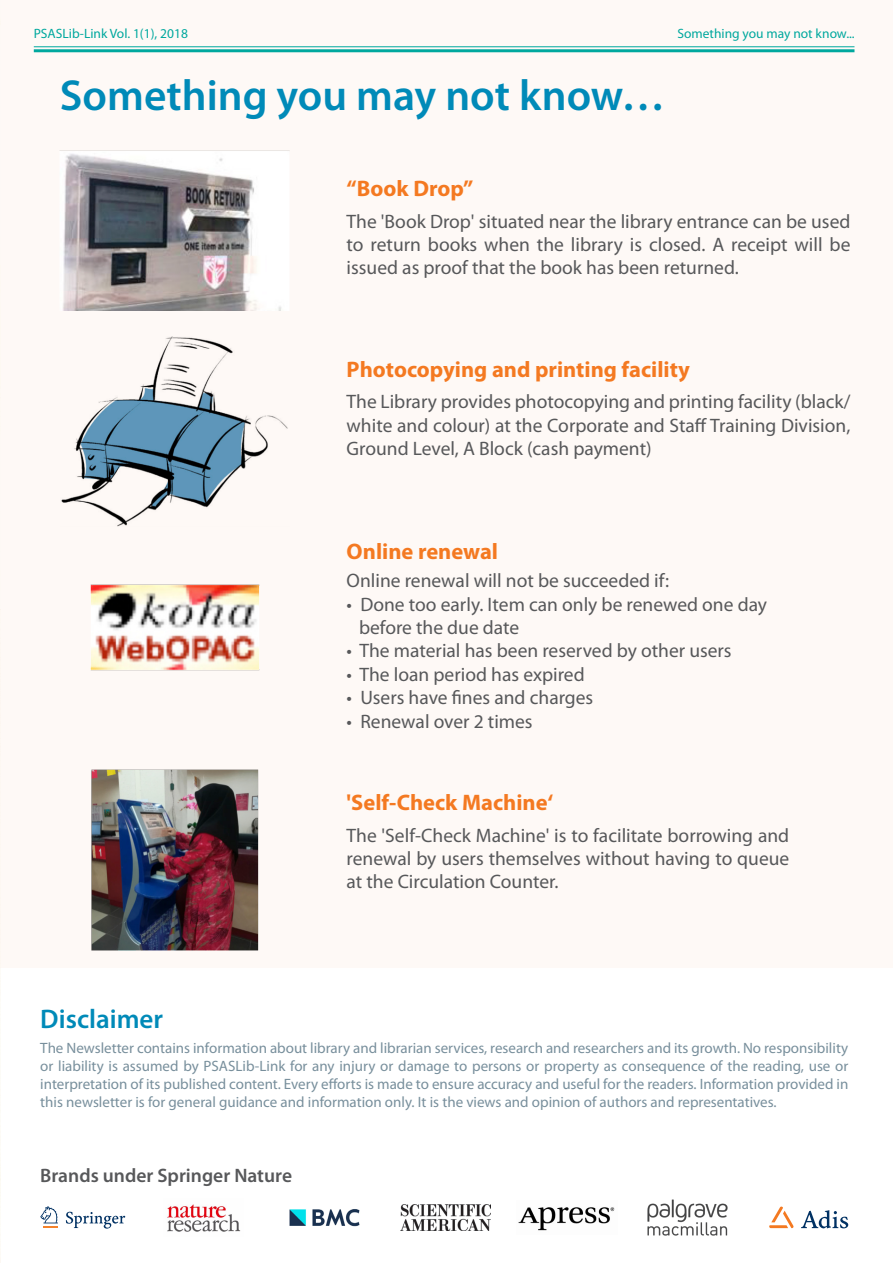
<style>
.page{position:relative;width:893px;height:1263px;background:#fff}
.page>*{position:absolute;margin:0;border:0;box-sizing:border-box;transform-origin:0 0}
.t1{font:600 43.5px "Myriad Pro";color:#008ab8}
.t2{font:600 27px "Myriad Pro";color:#008ab8}
.t3{font:700 22.5px "Myriad Pro";color:#f47921}
.t4{font:19.5px/23.4px "Myriad Pro";color:#57585a;text-align:justify}
.t5{font:600 19.5px "Myriad Pro";color:#57585a}
.t6{font:15px/18px "Myriad Pro";color:#788f9c;text-align:justify}
.t7{font:13.5px "Myriad Pro";color:#00a89e}
</style>
<div class="page">
<div style="left:0;top:0;width:893px;height:967px;background:#fef9f6"></div>
<img style="left:0;top:967px;width:1px;height:296px">
<svg style="left:40px;top:1206px;width:18px;height:22px"></svg>
<svg style="left:66px;top:1212px;width:59px;height:16px"></svg>
<img style="left:167px;top:1204px;width:74px;height:28px">
<img style="left:289px;top:1209px;width:71px;height:18px">
<img style="left:401px;top:1204px;width:90px;height:26px">
<img style="left:518px;top:1207px;width:97px;height:24px">
<img style="left:647px;top:1199px;width:81px;height:37px">
<svg style="left:801px;top:1210px;width:47px;height:18px"></svg>
<svg style="left:769px;top:1206px;width:25px;height:22px"></svg>
<hr style="left:34px;top:46px;width:820px;height:1px;background:#00a89e">
<hr style="left:34px;top:49px;width:820px;height:3px;background:#00a89e">
<img style="left:63px;top:154px;width:218px;height:157px">
<img style="left:61px;top:337px;width:227px;height:189px">
<img style="left:91px;top:770px;width:167px;height:180px">
<img style="left:90px;top:585px;width:169px;height:85px">
<p class="t7" style="left:34px;top:25px;width:156px">PSASLib-Link Vol. 1(1), 2018</p>
<p class="t7" style="left:677px;top:25px;width:179px">Something you may not know...</p>
<p class="t1" style="left:60px;top:68px;width:607px">Something you may not know…</p>
<p class="t3" style="left:347px;top:173px;width:128px">“Book Drop”</p>
<p class="t4" style="left:347px;top:209px;width:505px">The 'Book Drop' situated near the library entrance can be used to return books when the library is closed. A receipt will be issued as proof that the book has been returned.</p>
<p class="t3" style="left:347px;top:354px;width:345px">Photocopying and printing facility</p>
<p class="t4" style="left:347px;top:390px;width:505px">The Library provides photocopying and printing facility (black/ white and colour) at the Corporate and Staff Training Division, Ground Level, A Block (cash payment)</p>
<p class="t3" style="left:347px;top:537px;width:153px">Online renewal</p>
<p class="t4" style="left:347px;top:568px;width:324px">Online renewal will not be succeeded if:</p>
<p class="t4" style="left:359px;top:592px;width:410px;text-indent:-12px">• Done too early. Item can only be renewed one day before the due date</p>
<p class="t4" style="left:347px;top:639px;width:387px">• The material has been reserved by other users</p>
<p class="t4" style="left:347px;top:662px;width:240px">• The loan period has expired</p>
<p class="t4" style="left:347px;top:685px;width:248px">• Users have fines and charges</p>
<p class="t4" style="left:347px;top:709px;width:188px">• Renewal over 2 times</p>
<p class="t2" style="left:40px;top:1001px;width:124px">Disclaimer</p>
<p class="t3" style="left:347px;top:787px;width:208px">'Self-Check Machine‘</p>
<p class="t4" style="left:347px;top:823px;width:444px">The 'Self-Check Machine' is to facilitate borrowing and renewal by users themselves without having to queue at the Circulation Counter.</p>
<p class="t6" style="left:40px;top:1039px;width:809px">The Newsletter contains information about library and librarian services, research and researchers and its growth. No responsibility or liability is assumed by PSASLib-Link for any injury or damage to persons or property as consequence of the reading, use or interpretation of its published content. Every efforts is made to ensure accuracy and useful for the readers. Information provided in this newsletter is for general guidance and information only. It is the views and opinion of authors and representatives.</p>
<p class="t5" style="left:40px;top:1163px;width:253px">Brands under Springer Nature</p>
</div>
